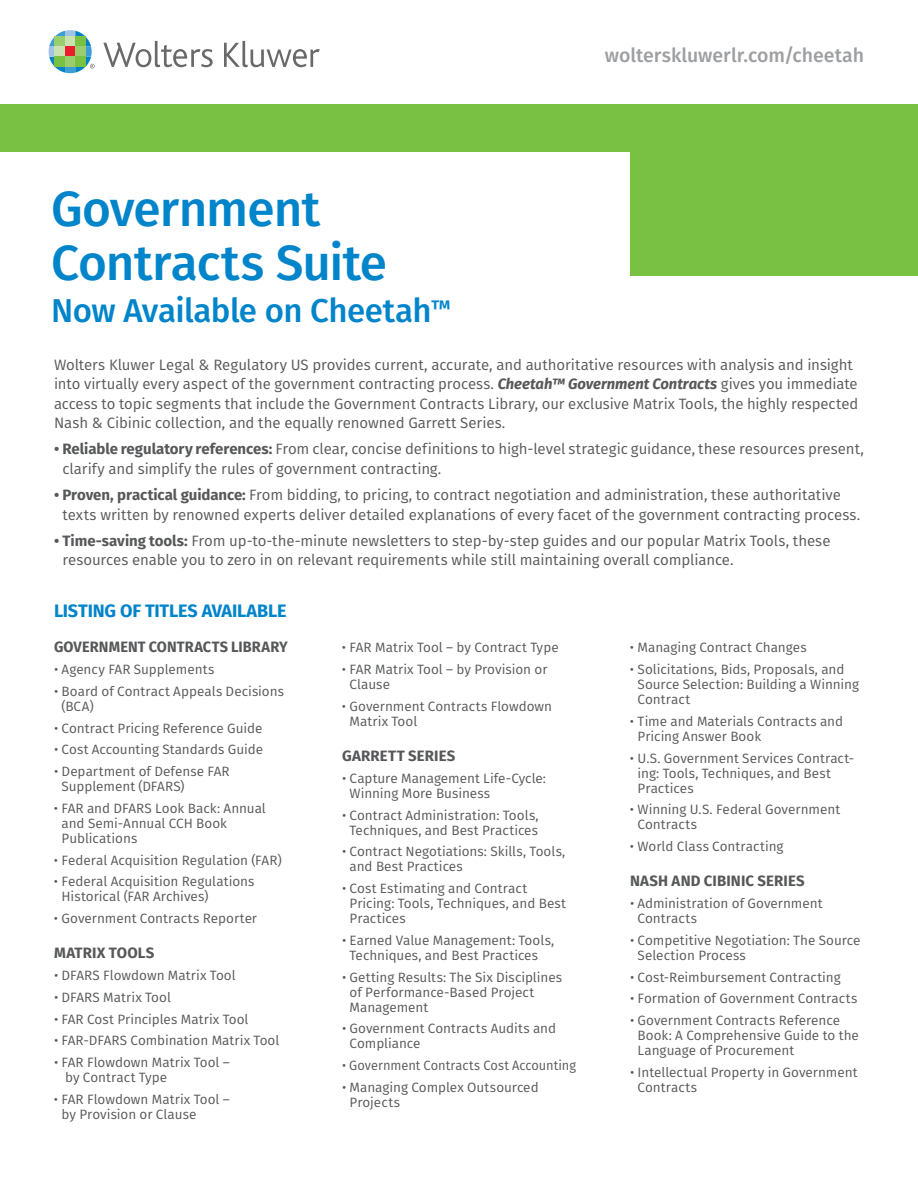
<style>
.page{position:relative;width:918px;height:1188px;background:#fff}
.page>*{position:absolute;margin:0;border:0;box-sizing:border-box;transform-origin:0 0}
.t1{font:500 49.5px/54px "Fira Sans";letter-spacing:-.02em;color:#0084ca}
.t2{font:500 33px "Fira Sans";letter-spacing:-.015em;color:#0084ca}
.t3{font:500 19.5px "Fira Sans";color:#9d9fa2}
.t4{font:700 18px "Fira Sans";letter-spacing:-.01em;color:#0084ca}
.t5{font:15px/19.5px "Fira Sans";letter-spacing:-.005em;color:#57585a}
.t6{font:700 15px "Fira Sans";letter-spacing:.01em;color:#57585a}
.t7{font:13.5px/15px "Fira Sans";color:#57585a}
.t8{font:13.5px "Fira Sans";color:#57585a;scale:.95 1}
.s1{font-weight:700;font-style:italic}
.s2{font-weight:700}
</style>
<div class="page">
<div style="left:0;top:104px;width:918px;height:47px;background:#79c142"></div>
<div style="left:630px;top:145px;width:288px;height:131px;background:#79c142"></div>
<svg style="left:103px;top:41px;width:110px;height:26px"></svg>
<svg style="left:224px;top:41px;width:96px;height:26px"></svg>
<svg style="left:49px;top:30px;width:46px;height:43px"></svg>
<h1 class="t1" style="left:51px;top:179px;width:338px">Government<br>Contracts Suite</h1>
<h2 class="t2" style="left:51px;top:284px;width:401px">Now Available on Cheetah<sup>™</sup></h2>
<h3 class="t3" style="left:605px;top:39px;width:261px">wolterskluwerlr.com/cheetah</h3>
<p class="t5" style="left:54px;top:354px;width:806px">Wolters Kluwer Legal &amp; Regulatory US provides current, accurate, and authoritative resources with analysis and insight into virtually every aspect of the government contracting process. <span class="s1">Cheetah™ Government Contracts</span> gives you immediate access to topic segments that include the Government Contracts Library, our exclusive Matrix Tools, the highly respected Nash &amp; Cibinic collection, and the equally renowned Garrett Series.</p>
<p class="t5" style="left:62px;top:439px;width:803px;text-indent:-8px"><span class="s2">• Reliable regulatory references:</span> From clear, concise definitions to high-level strategic guidance, these resources present, clarify and simplify the rules of government contracting.</p>
<p class="t5" style="left:62px;top:485px;width:799px;text-indent:-8px"><span class="s2">• Proven, practical guidance:</span> From bidding, to pricing, to contract negotiation and administration, these authoritative texts written by renowned experts deliver detailed explanations of every facet of the government contracting process.</p>
<p class="t5" style="left:62px;top:530px;width:770px;text-indent:-8px"><span class="s2">• Time-saving tools:</span> From up-to-the-minute newsletters to step-by-step guides and our popular Matrix Tools, these resources enable you to zero in on relevant requirements while still maintaining overall compliance.</p>
<h3 class="t4" style="left:54px;top:596px;width:234px">LISTING OF TITLES AVAILABLE</h3>
<p class="t6" style="left:54px;top:634px;width:235px">GOVERNMENT CONTRACTS LIBRARY</p>
<p class="t7" style="left:54px;top:662px;width:162px">• Agency FAR Supplements</p>
<p class="t7" style="left:62px;top:683px;width:224px;text-indent:-8px">• Board of Contract Appeals Decisions (BCA)</p>
<p class="t7" style="left:54px;top:720px;width:210px">• Contract Pricing Reference Guide</p>
<p class="t7" style="left:54px;top:742px;width:211px">• Cost Accounting Standards Guide</p>
<p class="t7" style="left:62px;top:764px;width:170px;text-indent:-8px">• Department of Defense FAR<br>Supplement (DFARS)</p>
<p class="t7" style="left:62px;top:800px;width:206px;text-indent:-8px">• FAR and DFARS Look Back: Annual and Semi-Annual CCH Book<br>Publications</p>
<p class="t7" style="left:54px;top:852px;width:229px">• Federal Acquisition Regulation (FAR)</p>
<p class="t7" style="left:62px;top:874px;width:194px;text-indent:-8px">• Federal Acquisition Regulations<br>Historical (FAR Archives)</p>
<p class="t7" style="left:54px;top:910px;width:205px">• Government Contracts Reporter</p>
<p class="t6" style="left:54px;top:940px;width:102px">MATRIX TOOLS</p>
<p class="t7" style="left:54px;top:968px;width:183px">• DFARS Flowdown Matrix Tool</p>
<p class="t7" style="left:54px;top:989px;width:118px">• DFARS Matrix Tool</p>
<p class="t7" style="left:54px;top:1011px;width:196px">• FAR Cost Principles Matrix Tool</p>
<p class="t7" style="left:54px;top:1033px;width:227px">• FAR-DFARS Combination Matrix Tool</p>
<p class="t7" style="left:65px;top:1055px;width:166px;text-indent:-11px">• FAR Flowdown Matrix Tool – by Contract Type</p>
<p class="t7" style="left:62px;top:1091px;width:170px;text-indent:-8px">• FAR Flowdown Matrix Tool – by Provision or Clause</p>
<p class="t7" style="left:342px;top:640px;width:218px">• FAR Matrix Tool – by Contract Type</p>
<p class="t7" style="left:350px;top:661px;width:199px;text-indent:-8px">• FAR Matrix Tool – by Provision or<br>Clause</p>
<p class="t7" style="left:350px;top:698px;width:204px;text-indent:-8px">• Government Contracts Flowdown<br>Matrix Tool</p>
<p class="t6" style="left:342px;top:743px;width:115px">GARRETT SERIES</p>
<p class="t7" style="left:350px;top:770px;width:198px;text-indent:-8px">• Capture Management Life-Cycle:<br>Winning More Business</p>
<p class="t7" style="left:342px;top:807px;width:198px;text-align:center">• Contract Administration: Tools,<br>Techniques, and Best Practices</p>
<p class="t7" style="left:350px;top:844px;width:217px;text-indent:-8px">• Contract Negotiations: Skills, Tools, and Best Practices</p>
<p class="t7" style="left:350px;top:881px;width:218px;text-indent:-8px">• Cost Estimating and Contract<br>Pricing: Tools, Techniques, and Best<br>Practices</p>
<p class="t7" style="left:350px;top:932px;width:206px;text-indent:-8px">• Earned Value Management: Tools,<br>Techniques, and Best Practices</p>
<p class="t7" style="left:350px;top:969px;width:214px;text-indent:-8px">• Getting Results: The Six Disciplines of Performance-Based Project<br>Management</p>
<p class="t7" style="left:350px;top:1021px;width:208px;text-indent:-8px">• Government Contracts Audits and<br>Compliance</p>
<p class="t8" style="left:342px;top:1055px;width:248px">• Government Contracts Cost Accounting</p>
<p class="t7" style="left:350px;top:1079px;width:191px;text-indent:-8px">• Managing Complex Outsourced<br>Projects</p>
<p class="t7" style="left:630px;top:640px;width:178px">• Managing Contract Changes</p>
<p class="t7" style="left:638px;top:662px;width:223px;text-indent:-8px">• Solicitations, Bids, Proposals, and<br>Source Selection: Building a Winning<br>Contract</p>
<p class="t7" style="left:638px;top:713px;width:207px;text-indent:-8px">• Time and Materials Contracts and<br>Pricing Answer Book</p>
<p class="t7" style="left:638px;top:750px;width:218px;text-indent:-8px">• U.S. Government Services Contract&shy;ing: Tools, Techniques, and Best<br>Practices</p>
<p class="t7" style="left:638px;top:802px;width:204px;text-indent:-8px">• Winning U.S. Federal Government<br>Contracts</p>
<p class="t7" style="left:630px;top:838px;width:155px">• World Class Contracting</p>
<p class="t6" style="left:630px;top:868px;width:176px">NASH AND CIBINIC SERIES</p>
<p class="t7" style="left:638px;top:896px;width:186px;text-indent:-8px">• Administration of Government<br>Contracts</p>
<p class="t7" style="left:638px;top:932px;width:225px;text-indent:-8px">• Competitive Negotiation: The Source<br>Selection Process</p>
<p class="t7" style="left:630px;top:969px;width:212px">• Cost-Reimbursement Contracting</p>
<p class="t7" style="left:630px;top:991px;width:229px">• Formation of Government Contracts</p>
<p class="t7" style="left:638px;top:1013px;width:223px;text-indent:-8px">• Government Contracts Reference<br>Book: A Comprehensive Guide to the<br>Language of Procurement</p>
<p class="t7" style="left:638px;top:1064px;width:222px;text-indent:-8px">• Intellectual Property in Government<br>Contracts</p>
</div>
